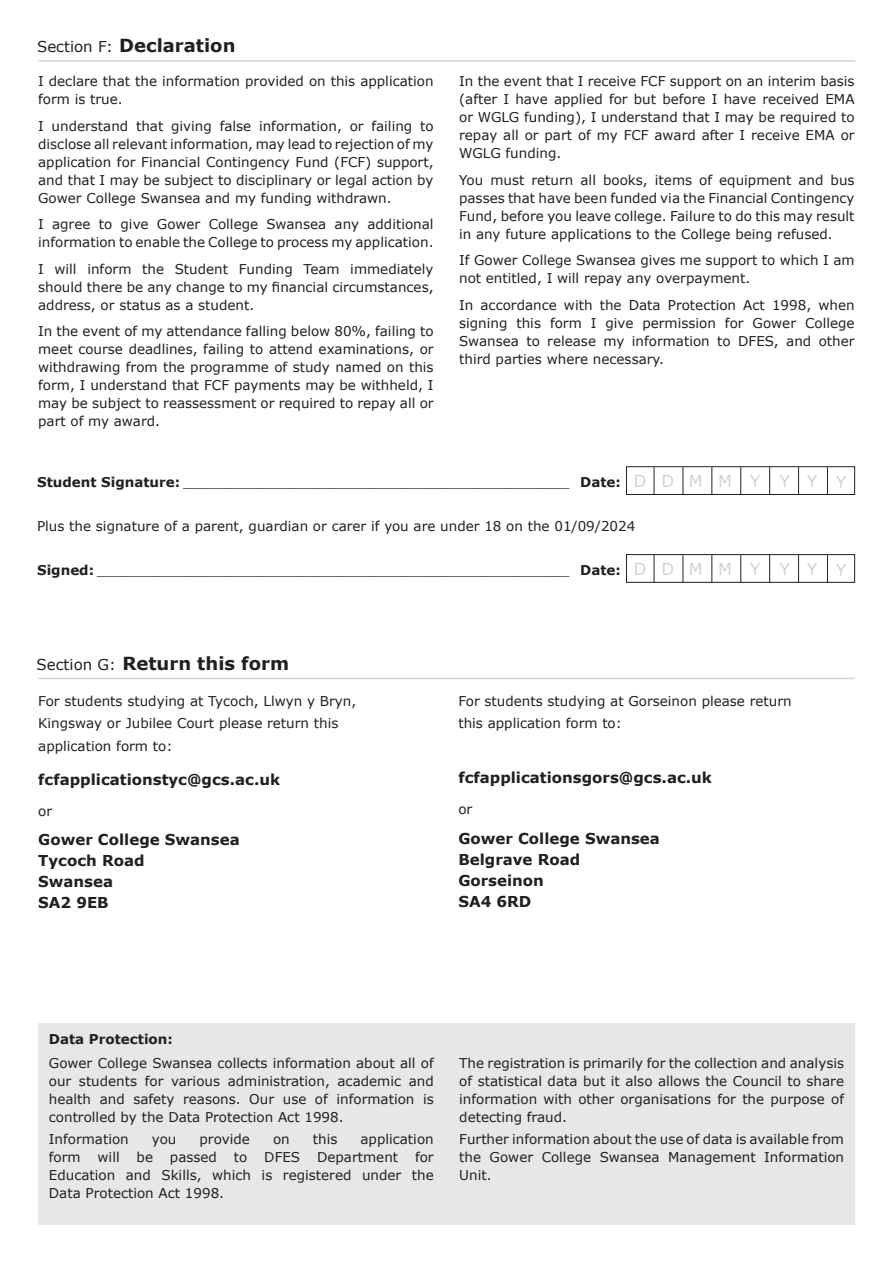
<style>
.page{position:relative;width:893px;height:1263px;background:#fff}
.page>*{position:absolute;margin:0;border:0;box-sizing:border-box;transform-origin:0 0}
.t1{font:700 18px "Verdana";color:#231f20}
.t2{font:16.5px "Verdana";letter-spacing:1.06em;color:#d1d2d4}
.t3{font:700 15px/21px "Verdana";color:#231f20}
.t4{font:13.5px/18px "Verdana";color:#231f20;text-align:justify}
.t5{font:700 13.5px "Verdana";color:#231f20}
.s1{font-weight:400;font-size:15px}
.s2{font-weight:700}
</style>
<div class="page">
<div style="left:38px;top:1023px;width:817px;height:202px;background:#e6e7e9"></div>
<div style="left:626px;top:466px;width:229px;height:29px;border:1px solid #231f20"></div>
<svg style="left:654px;top:467px;width:1px;height:27px"></svg>
<svg style="left:683px;top:467px;width:1px;height:27px"></svg>
<svg style="left:711px;top:467px;width:1px;height:27px"></svg>
<svg style="left:740px;top:467px;width:1px;height:27px"></svg>
<svg style="left:798px;top:467px;width:1px;height:27px"></svg>
<svg style="left:827px;top:467px;width:1px;height:27px"></svg>
<svg style="left:769px;top:467px;width:1px;height:27px"></svg>
<div style="left:626px;top:554px;width:229px;height:29px;border:1px solid #231f20"></div>
<svg style="left:654px;top:555px;width:1px;height:27px"></svg>
<svg style="left:683px;top:555px;width:1px;height:27px"></svg>
<svg style="left:711px;top:555px;width:1px;height:27px"></svg>
<svg style="left:740px;top:555px;width:1px;height:27px"></svg>
<svg style="left:798px;top:555px;width:1px;height:27px"></svg>
<svg style="left:827px;top:555px;width:1px;height:27px"></svg>
<svg style="left:769px;top:555px;width:1px;height:27px"></svg>
<hr style="left:39px;top:60px;width:816px;height:2px;background:#d1d2d4">
<hr style="left:38px;top:678px;width:817px;height:1px;background:#d1d2d4">
<h1 class="t1" style="left:37px;top:34px;width:200px"><span class="s1">Section F:</span> Declaration</h1>
<p class="t4" style="left:38px;top:73px;width:397px">I declare that the information provided on this application form is true.</p>
<p class="t4" style="left:38px;top:117px;width:397px">I understand that giving false information, or failing to disclose all relevant information, may lead to rejection of my application for Financial Contingency Fund (FCF) support, and that I may be subject to disciplinary or legal action by Gower College Swansea and my funding withdrawn.</p>
<p class="t4" style="left:38px;top:216px;width:397px">I agree to give Gower College Swansea any additional information to enable the College to process my application.</p>
<p class="t4" style="left:38px;top:260px;width:397px">I will inform the Student Funding Team immediately should there be any change to my financial circumstances, address, or status as a student.</p>
<p class="t4" style="left:38px;top:323px;width:397px">In the event of my attendance falling below 80%, failing to meet course deadlines, failing to attend examinations, or withdrawing from the programme of study named on this form, I understand that FCF payments may be withheld, I may be subject to reassessment or required to repay all or part of my award.</p>
<p class="t4" style="left:459px;top:73px;width:397px">In the event that I receive FCF support on an interim basis (after I have applied for but before I have received EMA or WGLG funding), I understand that I may be required to repay all or part of my FCF award after I receive EMA or WGLG funding.</p>
<p class="t4" style="left:459px;top:171px;width:397px">You must return all books, items of equipment and bus passes that have been funded via the Financial Contingency Fund, before you leave college. Failure to do this may result in any future applications to the College being refused.</p>
<p class="t4" style="left:459px;top:252px;width:397px">If Gower College Swansea gives me support to which I am not entitled, I will repay any overpayment.</p>
<p class="t4" style="left:459px;top:296px;width:397px">In accordance with the Data Protection Act 1998, when signing this form I give permission for Gower College Swansea to release my information to DFES, and other third parties where necessary.</p>
<p class="t2" style="left:634px;top:470px;width:214px">DDMMYYYY</p>
<p class="t4" style="left:37px;top:473px;width:585px"><span class="s2">Student Signature:</span> _____________________________________________ <span class="s2">Date:</span></p>
<p class="t4" style="left:37px;top:517px;width:600px">Plus the signature of a parent, guardian or carer if you are under 18 on the 01/09/2024</p>
<p class="t4" style="left:37px;top:561px;width:585px"><span class="s2">Signed:</span> _______________________________________________________ <span class="s2">Date:</span></p>
<p class="t2" style="left:634px;top:558px;width:214px">DDMMYYYY</p>
<h1 class="t1" style="left:37px;top:651px;width:254px"><span class="s1">Section G:</span> Return this form</h1>
<p class="t4" style="left:38px;top:690px;width:320px;line-height:22.5px;text-align:left">For students studying at Tycoch, Llwyn y Bryn,<br>Kingsway or Jubilee Court please return this application form to:</p>
<p class="t3" style="left:38px;top:769px;width:243px">fcfapplicationstyc@gcs.ac.uk</p>
<p class="t4" style="left:38px;top:802px;width:15px">or</p>
<p class="t3" style="left:38px;top:829px;width:203px">Gower College Swansea<br>Tycoch Road<br>Swansea<br>SA2 9EB</p>
<p class="t4" style="left:458px;top:690px;width:335px;line-height:22.5px">For students studying at Gorseinon please return this application form to:</p>
<p class="t3" style="left:458px;top:767px;width:255px">fcfapplicationsgors@gcs.ac.uk</p>
<p class="t4" style="left:458px;top:800px;width:15px">or</p>
<p class="t3" style="left:458px;top:828px;width:203px">Gower College Swansea<br>Belgrave Road<br>Gorseinon<br>SA4 6RD</p>
<p class="t5" style="left:49px;top:1031px;width:126px">Data Protection:</p>
<p class="t4" style="left:49px;top:1054px;width:386px">Gower College Swansea collects information about all of our students for various administration, academic and health and safety reasons. Our use of information is controlled by the Data Protection Act 1998.</p>
<p class="t4" style="left:49px;top:1130px;width:81px">Information</p>
<p class="t4" style="left:152px;top:1130px;width:26px">you</p>
<p class="t4" style="left:200px;top:1130px;width:52px">provide</p>
<p class="t4" style="left:273px;top:1130px;width:18px">on</p>
<p class="t4" style="left:313px;top:1130px;width:26px">this</p>
<p class="t4" style="left:360px;top:1130px;width:75px">application</p>
<p class="t4" style="left:49px;top:1148px;width:72px">form will</p>
<p class="t4" style="left:137px;top:1148px;width:112px">be passed to</p>
<p class="t4" style="left:49px;top:1148px;width:386px;text-indent:215px">DFES Department for Education and Skills, which is registered under the Data Protection Act 1998.</p>
<p class="t4" style="left:459px;top:1054px;width:386px">The registration is primarily for the collection and analysis of statistical data but it also allows the Council to share information with other organisations for the purpose of detecting fraud.</p>
<p class="t4" style="left:459px;top:1130px;width:386px">Further information about the use of data is available from the Gower College Swansea Management Information Unit.</p>
</div>
